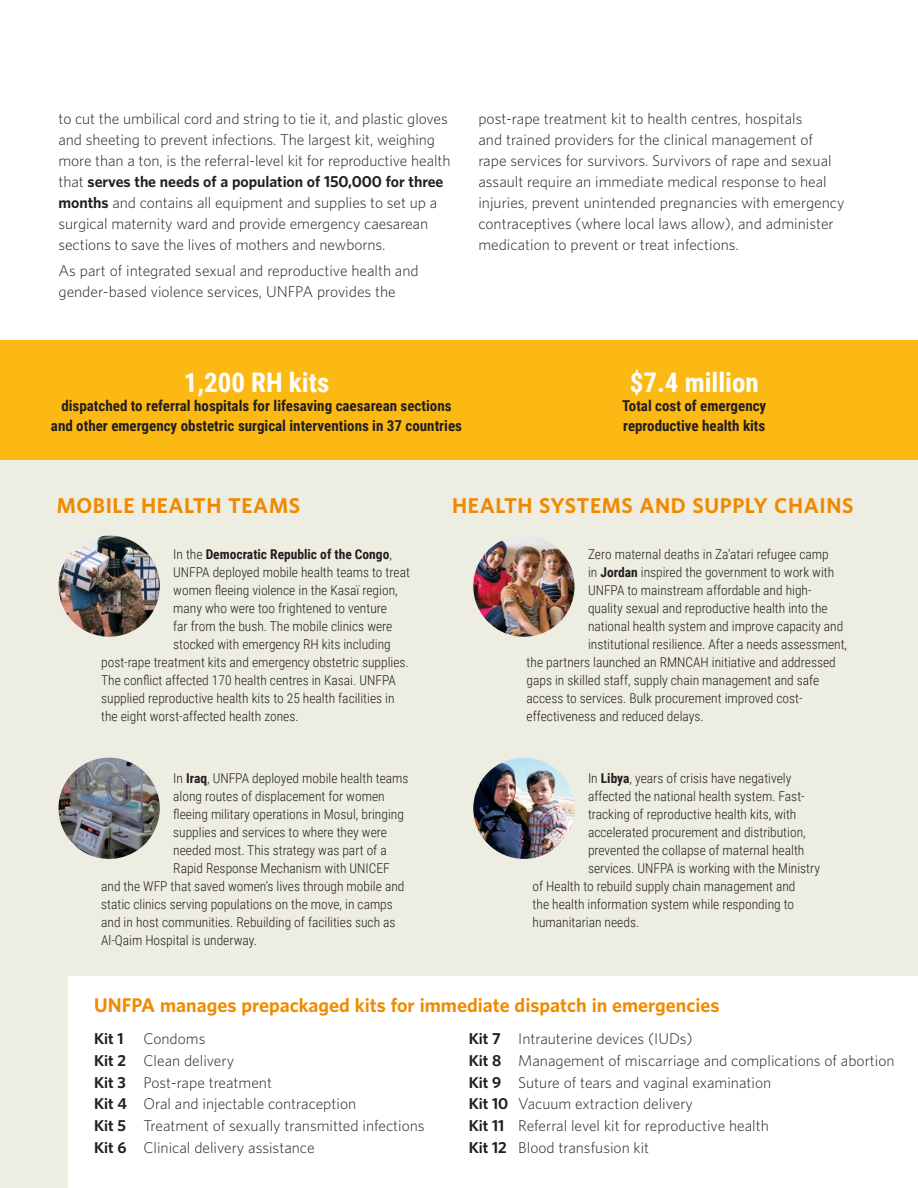
<style>
.page{position:relative;width:918px;height:1188px;background:#fff}
.page>*{position:absolute;margin:0;border:0;box-sizing:border-box;transform-origin:0 0}
.Key_facts{font:700 27px "Roboto Condensed";color:#fff}
.Bubble_headers{font:700 19.5px "UNFPA";letter-spacing:.03em;color:#ef8a00}
.Flyer_Running_text{font:700 18px "UNFPA";color:#ef8a00}
.Key_facts-2{font:700 15px/19.5px "Roboto Condensed";color:#231f20}
.Flyer_Running_text-2{font:300 14.25px/21px "UNFPA";color:#231f20}
.Flyer_Running_text-3{font:700 14.25px "UNFPA";color:#231f20}
.bubble_text{font:300 13.5px "Roboto Condensed";color:#231f20}
.bubble_text-2{font:700 13.5px "Roboto Condensed";color:#231f20}
.s1{font-weight:700}
.s2{font-weight:300}
</style>
<div class="page">
<div style="left:0;top:340px;width:918px;height:120px;background:#fdb913"></div>
<div style="left:0;top:461px;width:918px;height:727px;background:#eeede2"></div>
<img style="left:58px;top:536px;width:102px;height:101px;border-radius:51px">
<img style="left:58px;top:758px;width:102px;height:101px;border-radius:51px">
<img style="left:473px;top:758px;width:102px;height:101px;border-radius:51px">
<img style="left:473px;top:536px;width:102px;height:101px;border-radius:51px">
<div style="left:68px;top:977px;width:850px;height:211px;background:#fff"></div>
<p class="Flyer_Running_text-2" style="left:58px;top:108px;width:394px">to cut the umbilical cord and string to tie it, and plastic gloves and sheeting to prevent infections. The largest kit, weighing more than a ton, is the referral-level kit for reproductive health that <span class="s1">serves the needs of a population of 150,000 for three months</span> and contains all equipment and supplies to set up a surgical maternity ward and provide emergency caesarean sections to save the lives of mothers and newborns.</p>
<p class="Flyer_Running_text-2" style="left:58px;top:260px;width:362px">As part of integrated sexual and reproductive health and gender-based violence services, UNFPA provides the</p>
<p class="Flyer_Running_text-2" style="left:478px;top:108px;width:368px">post-rape treatment kit to health centres, hospitals<br>and trained providers for the clinical management of rape services for survivors. Survivors of rape and sexual assault require an immediate medical response to heal injuries, prevent unintended pregnancies with emergency contraceptives (where local laws allow), and administer medication to prevent or treat infections.</p>
<p class="Key_facts" style="left:184px;top:363px;width:147px">1,200 RH kits</p>
<p class="Key_facts-2" style="left:51px;top:396px;width:413px;text-align:center">dispatched to referral hospitals for lifesaving caesarean sections and other emergency obstetric surgical interventions in 37 countries</p>
<p class="Key_facts" style="left:630px;top:363px;width:131px">$7.4 million</p>
<p class="Key_facts-2" style="left:622px;top:396px;width:146px">Total cost of emergency reproductive health kits</p>
<p class="Bubble_headers" style="left:57px;top:493px;width:245px">MOBILE HEALTH TEAMS</p>
<p class="bubble_text-2" style="left:173px;top:545px;width:220px"><span class="s2">In the</span> Democratic Republic of the Congo<span class="s2">,</span></p>
<p class="bubble_text" style="left:173px;top:563px;width:238px">UNFPA deployed mobile health teams to treat</p>
<p class="bubble_text" style="left:173px;top:581px;width:226px">women fleeing violence in the Kasaï region,</p>
<p class="bubble_text" style="left:173px;top:599px;width:215px">many who were too frightened to venture</p>
<p class="bubble_text" style="left:173px;top:617px;width:221px">far from the bush. The mobile clinics were</p>
<p class="bubble_text" style="left:173px;top:635px;width:219px">stocked with emergency RH kits including</p>
<p class="bubble_text" style="left:101px;top:653px;width:309px">post-rape treatment kits and emergency obstetric supplies.</p>
<p class="bubble_text" style="left:101px;top:671px;width:296px">The conflict affected 170 health centres in Kasai. UNFPA</p>
<p class="bubble_text" style="left:101px;top:689px;width:295px">supplied reproductive health kits to 25 health facilities in</p>
<p class="bubble_text" style="left:101px;top:707px;width:199px">the eight worst-affected health zones.</p>
<p class="bubble_text" style="left:173px;top:768px;width:237px">In <span class="s1">Iraq</span>, UNFPA deployed mobile health teams</p>
<p class="bubble_text" style="left:173px;top:786px;width:213px">along routes of displacement for women</p>
<p class="bubble_text" style="left:173px;top:804px;width:232px">fleeing military operations in Mosul, bringing</p>
<p class="bubble_text" style="left:173px;top:822px;width:215px">supplies and services to where they were</p>
<p class="bubble_text" style="left:173px;top:840px;width:215px">needed most. This strategy was part of a</p>
<p class="bubble_text" style="left:173px;top:858px;width:218px">Rapid Response Mechanism with UNICEF</p>
<p class="bubble_text" style="left:101px;top:876px;width:305px">and the WFP that saved women’s lives through mobile and</p>
<p class="bubble_text" style="left:101px;top:894px;width:293px">static clinics serving populations on the move, in camps</p>
<p class="bubble_text" style="left:101px;top:912px;width:296px">and in host communities. Rebuilding of facilities such as</p>
<p class="bubble_text" style="left:101px;top:930px;width:157px">Al-Qaim Hospital is underway.</p>
<p class="Bubble_headers" style="left:452px;top:493px;width:403px">HEALTH SYSTEMS AND SUPPLY CHAINS</p>
<p class="bubble_text" style="left:588px;top:545px;width:242px">Zero maternal deaths in Za’atari refugee camp</p>
<p class="bubble_text" style="left:588px;top:563px;width:248px">in <span class="s1">Jordan</span> inspired the government to work with</p>
<p class="bubble_text" style="left:588px;top:581px;width:225px">UNFPA to mainstream affordable and high-</p>
<p class="bubble_text" style="left:588px;top:599px;width:241px">quality sexual and reproductive health into the</p>
<p class="bubble_text" style="left:588px;top:617px;width:257px">national health system and improve capacity and</p>
<p class="bubble_text" style="left:588px;top:635px;width:261px">institutional resilience. After a needs assessment,</p>
<p class="bubble_text" style="left:527px;top:653px;width:311px">the partners launched an RMNCAH initiative and addressed</p>
<p class="bubble_text" style="left:527px;top:671px;width:294px">gaps in skilled staff, supply chain management and safe</p>
<p class="bubble_text" style="left:527px;top:689px;width:277px">access to services. Bulk procurement improved cost-</p>
<p class="bubble_text" style="left:527px;top:707px;width:179px">effectiveness and reduced delays.</p>
<p class="bubble_text" style="left:588px;top:768px;width:205px">In <span class="s1">Libya</span>, years of crisis have negatively</p>
<p class="bubble_text" style="left:588px;top:786px;width:218px">affected the national health system. Fast-</p>
<p class="bubble_text" style="left:588px;top:804px;width:210px">tracking of reproductive health kits, with</p>
<p class="bubble_text" style="left:588px;top:822px;width:219px">accelerated procurement and distribution,</p>
<p class="bubble_text" style="left:588px;top:840px;width:218px">prevented the collapse of maternal health</p>
<p class="bubble_text" style="left:588px;top:858px;width:233px">services. UNFPA is working with the Ministry</p>
<p class="bubble_text" style="left:533px;top:876px;width:264px">of Health to rebuild supply chain management and</p>
<p class="bubble_text" style="left:533px;top:894px;width:263px">the health information system while responding to</p>
<p class="bubble_text" style="left:533px;top:912px;width:108px">humanitarian needs.</p>
<p class="Flyer_Running_text" style="left:94px;top:993px;width:627px">UNFPA manages prepackaged kits for immediate dispatch in emergencies</p>
<p class="Flyer_Running_text-3" style="left:94px;top:1029px;width:31px">Kit 1</p>
<p class="Flyer_Running_text-2" style="left:144px;top:1028px;width:63px">Condoms</p>
<p class="Flyer_Running_text-2" style="left:94px;top:1050px;width:141px"><span class="s1">Kit 2</span> Clean delivery</p>
<p class="Flyer_Running_text-2" style="left:94px;top:1071px;width:179px"><span class="s1">Kit 3</span> Post-rape treatment</p>
<p class="Flyer_Running_text-2" style="left:94px;top:1093px;width:264px"><span class="s1">Kit 4</span> Oral and injectable contraception</p>
<p class="Flyer_Running_text-2" style="left:94px;top:1115px;width:332px"><span class="s1">Kit 5</span> Treatment of sexually transmitted infections</p>
<p class="Flyer_Running_text-2" style="left:94px;top:1137px;width:222px"><span class="s1">Kit 6</span> Clinical delivery assistance</p>
<p class="Flyer_Running_text-2" style="left:469px;top:1028px;width:225px"><span class="s1">Kit 7</span> Intrauterine devices (IUDs)</p>
<p class="Flyer_Running_text-2" style="left:469px;top:1050px;width:427px"><span class="s1">Kit 8</span> Management of miscarriage and complications of abortion</p>
<p class="Flyer_Running_text-2" style="left:469px;top:1071px;width:304px"><span class="s1">Kit 9</span> Suture of tears and vaginal examination</p>
<p class="Flyer_Running_text-2" style="left:469px;top:1093px;width:226px"><span class="s1">Kit 10</span> Vacuum extraction delivery</p>
<p class="Flyer_Running_text-2" style="left:469px;top:1115px;width:302px"><span class="s1">Kit 11</span> Referral level kit for reproductive health</p>
<p class="Flyer_Running_text-2" style="left:469px;top:1137px;width:182px"><span class="s1">Kit 12</span> Blood transfusion kit</p>
</div>
